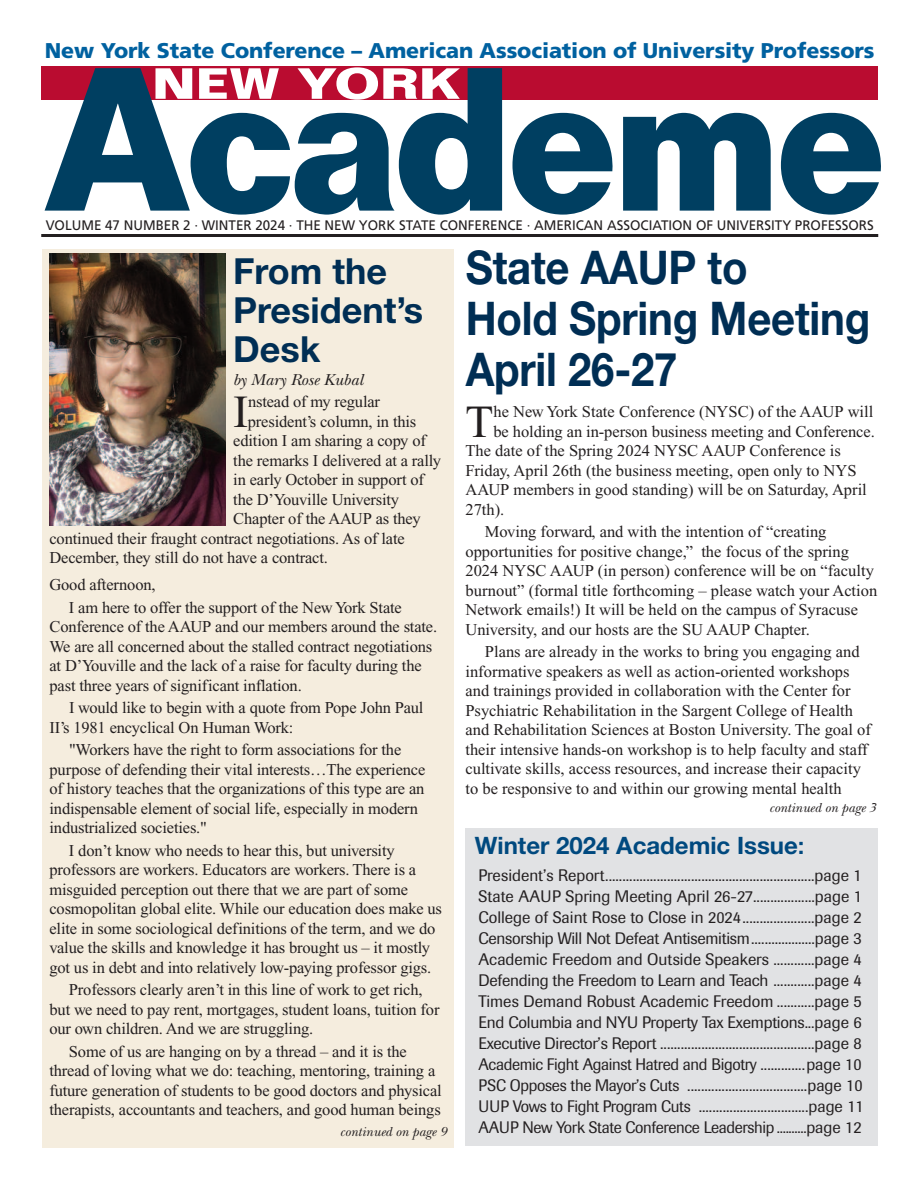
<style>
.page{position:relative;width:918px;height:1188px;background:#fff}
.page>*{position:absolute;margin:0;border:0;box-sizing:border-box;transform-origin:0 0}
.t1{font:700 199.5px "Folio";letter-spacing:-.03em;color:#003f61;scale:.9 1}
.t2{font:700 46.5px/51px "Helvetica Neue";letter-spacing:-.005em;color:#002e54;scale:.9 1}
.t3{font:45.9px "Times New Roman";color:#231f20}
.t4{font:700 42.75px "Folio";color:#fff;scale:1.2 1}
.t5{font:700 36px/39px "Helvetica Neue";color:#002e54}
.t6{font:700 24px "Helvetica Neue";color:#00497f}
.t7{font:900 21.3px "Frutiger";letter-spacing:-.005em;color:#0061a0}
.t8{font:16.5px/19.5px "Times New Roman";letter-spacing:-.01em;color:#231f20}
.t9{font:16.5px/21px "Imago";letter-spacing:-.015em;color:#231f20}
.t10{font:italic 16.5px "New Baskerville";color:#231f20}
.t11{font:13.8px "Frutiger";color:#231f20}
.t12{font:italic 13.5px "New Baskerville";color:#231f20}
.s1{font-weight:500}
</style>
<div class="page">
<div style="left:466px;top:829px;width:412px;height:317px;background:#e1e2e4"></div>
<div style="left:42px;top:249px;width:412px;height:899px;background:#f5edde"></div>
<hr style="left:41px;top:234px;width:837px;height:3px;background:#231f20">
<div style="left:41px;top:67px;width:837px;height:33px;background:#ba0c30"></div>
<img style="left:49px;top:253px;width:177px;height:272px">
<p class="t7" style="left:45px;top:42px;width:831px">New York State Conference – American Association of University Professors</p>
<h1 class="t1" style="left:42px;top:68px;width:939px">Academe</h1>
<h3 class="t4" style="left:152px;top:68px;width:258px">NEW YORK</h3>
<p class="t11" style="left:46px;top:219px;width:830px">VOLUME 47 NUMBER 2 · WINTER 2024 · THE NEW YORK STATE CONFERENCE · AMERICAN ASSOCIATION OF UNIVERSITY PROFESSORS</p>
<h3 class="t5" style="left:233px;top:255px;width:192px">From the<br>President’s<br>Desk</h3>
<h3 class="t3" style="left:233px;top:395px;width:17px">I</h3>
<p class="t8" style="left:248px;top:394px;width:134px">nstead of my regular</p>
<h2 class="t2" style="left:466px;top:246px;width:451px">State AAUP to<br>Hold Spring Meeting<br>April 26-27</h2>
<p class="t10" style="left:233px;top:374px;width:131px">by Mary Rose Kubal</p>
<h3 class="t3" style="left:465px;top:405px;width:30px">T</h3>
<p class="t8" style="left:493px;top:403px;width:381px">he New York State Conference (NYSC) of the AAUP will</p>
<p class="t8" style="left:248px;top:413px;width:170px">president’s column, in this</p>
<p class="t8" style="left:233px;top:433px;width:194px">edition I am sharing a copy of</p>
<p class="t8" style="left:233px;top:452px;width:209px">the remarks I delivered at a rally</p>
<p class="t8" style="left:233px;top:472px;width:192px">in early October in support of</p>
<p class="t8" style="left:233px;top:491px;width:167px">the D’Youville University</p>
<p class="t8" style="left:233px;top:511px;width:189px">Chapter of the AAUP as they</p>
<p class="t8" style="left:49px;top:530px;width:357px">continued their fraught contract negotiations. As of late</p>
<p class="t8" style="left:49px;top:550px;width:280px">December, they still do not have a contract.</p>
<p class="t8" style="left:69px;top:575px;width:334px;line-height:22.5px;text-indent:-20px">Good afternoon,<br>I am here to offer the support of the NewYork State</p>
<p class="t8" style="left:49px;top:619px;width:389px">Conference of the AAUP and our members around the state.<br>We are all concerned about the stalled contract negotiations at D’Youville and the lack of a raise for faculty during the past three years of significant inflation.</p>
<p class="t8" style="left:50px;top:700px;width:376px;text-indent:19px">I would like to begin with a quote from Pope John Paul<br>II’s 1981 encyclical On Human Work:</p>
<p class="t8" style="left:49px;top:742px;width:377px;text-indent:20px">"Workers have the right to form associations for the purpose of defending their vital interests…The experience of history teaches that the organizations of this type are an indispensable element of social life, especially in modern industrialized societies."</p>
<p class="t8" style="left:49px;top:842px;width:394px;text-indent:20px">I don’t know who needs to hear this, but university professors are workers. Educators are workers. There is a misguided perception out there that we are part of some cosmopolitan global elite. While our education does make us elite in some sociological definitions of the term, and we do value the skills and knowledge it has brought us – it mostly got us in debt and into relatively low-paying professor gigs.</p>
<p class="t8" style="left:49px;top:982px;width:392px;text-indent:20px">Professors clearly aren’t in this line of work to get rich, but we need to pay rent, mortgages, student loans, tuition for our own children. And we are struggling.</p>
<p class="t8" style="left:49px;top:1043px;width:394px;text-indent:20px">Some of us are hanging on by a thread – and it is the thread of loving what we do: teaching, mentoring, training a future generation of students to be good doctors and physical therapists, accountants and teachers, and good human beings</p>
<p class="t8" style="left:493px;top:423px;width:383px">be holding an in-person business meeting and Conference.</p>
<p class="t8" style="left:465px;top:442px;width:377px">The date of the Spring 2024 NYSC AAUP Conference is</p>
<p class="t8" style="left:465px;top:462px;width:393px">Friday, April 26th (the business meeting, open only to NYS</p>
<p class="t8" style="left:465px;top:481px;width:403px">AAUP members in good standing) will be on Saturday, April</p>
<p class="t8" style="left:465px;top:501px;width:40px">27th).</p>
<p class="t8" style="left:465px;top:523px;width:413px;text-indent:20px">Moving forward, and with the intention of “creating opportunities for positive change,” the focus of the spring 2024 NYSC AAUP (in person) conference will be on “faculty burnout” (formal title forthcoming – please watch your Action Network emails!) It will be held on the campus of Syracuse University, and our hosts are the SU AAUP Chapter.</p>
<p class="t8" style="left:465px;top:643px;width:407px;text-indent:20px">Plans are already in the works to bring you engaging and informative speakers as well as action-oriented workshops and trainings provided in collaboration with the Center for Psychiatric Rehabilitation in the Sargent College of Health and Rehabilitation Sciences at Boston University. The goal of their intensive hands-on workshop is to help faculty and staff cultivate skills, access resources, and increase their capacity to be responsive to and within our growing mental health</p>
<p class="t12" style="left:769px;top:803px;width:108px">continued on page 3</p>
<h3 class="t6" style="left:475px;top:837px;width:331px">Winter 2024 Academic Issue<span class="s1">:</span></h3>
<p class="t9" style="left:478px;top:866px;width:387px">President’s Report.............................................................page 1<br>State AAUP Spring Meeting April 26-27..................page 1<br>College of Saint Rose to Close in 2024.....................page 2<br>Censorship Will Not Defeat Antisemitism...................page 3<br>Academic Freedom and Outside Speakers ............page 4<br>Defending the Freedom to Learn and Teach ............page 4<br>Times Demand Robust Academic Freedom ...........page 5<br>End Columbia and NYU Property Tax Exemptions...page 6<br>Executive Director’s Report .............................................page 8<br>Academic Fight Against Hatred and Bigotry .............page 10<br>PSC Opposes the Mayor’s Cuts ...................................page 10<br>UUP Vows to Fight Program Cuts ................................page 11<br>AAUP New York State Conference Leadership ..........page 12</p>
<p class="t12" style="left:340px;top:1126px;width:108px">continued on page 9</p>
</div>
